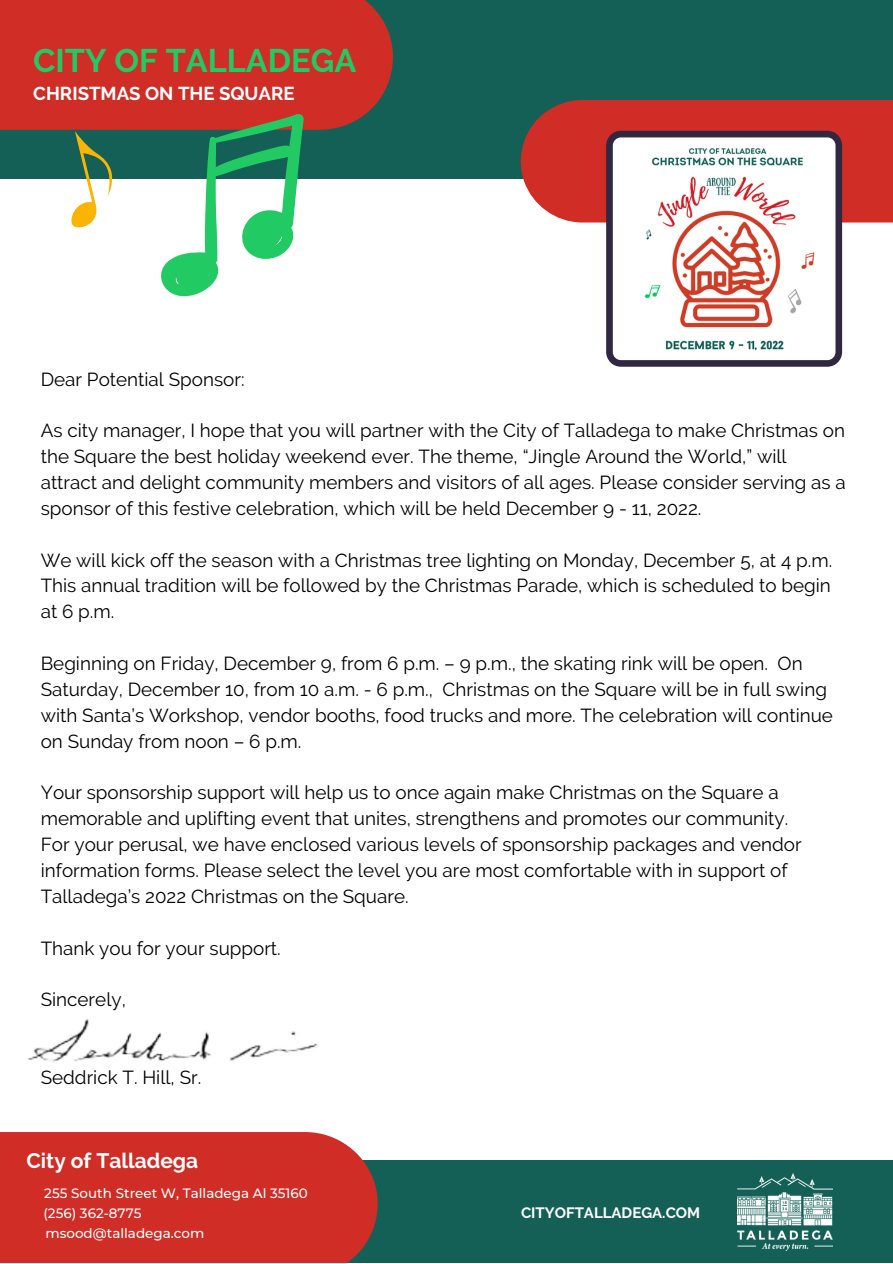
<style>
.page{position:relative;width:893px;height:1264px;background:#fff}
.page>*{position:absolute;margin:0;border:0;box-sizing:border-box;transform-origin:0 0}
.t1{font:700 32.55px "Raleway";color:#22ca64}
.t2{font:700 21px "Raleway";color:#fff}
.t3{font:18.9px/25.8px "Raleway";color:#000}
.t4{font:700 18.6px "Raleway";color:#fff}
.t5{font:700 15px "Raleway";color:#fff}
.t6{font:500 13.5px/20px "Montserrat";color:#fff}
</style>
<div class="page">
<div style="left:0;top:0;width:892px;height:178px;background:#146057"></div>
<svg style="left:520px;top:100px;width:372px;height:122px;background:#c9352f"></svg>
<div style="left:0;top:1159px;width:892px;height:103px;background:#146057"></div>
<div style="left:0;top:1132px;width:377px;height:130px;background:#cf2d26"></div>
<div style="left:0;top:0;width:393px;height:130px;background:#cf2d26"></div>
<svg style="left:606px;top:131px;width:236px;height:236px"></svg>
<img style="left:737px;top:1173px;width:95px;height:77px">
<svg style="left:154px;top:100px;width:152px;height:197px"></svg>
<svg style="left:47px;top:122px;width:86px;height:106px"></svg>
<img style="left:27px;top:1018px;width:291px;height:44px">
<h1 class="t1" style="left:33px;top:42px;width:324px">CITY OF TALLADEGA</h1>
<p class="t4" style="left:33px;top:82px;width:263px">CHRISTMAS ON THE SQUARE</p>
<p class="t3" style="left:41px;top:366px;width:205px">Dear Potential Sponsor:</p>
<p class="t3" style="left:41px;top:417px;width:806px">As city manager, I hope that you will partner with the City of Talladega to make Christmas on the Square the best holiday weekend ever. The theme, “Jingle Around the World,” will attract and delight community members and visitors of all ages. Please consider serving as a sponsor of this festive celebration, which will be held December 9 - 11, 2022.</p>
<p class="t3" style="left:41px;top:547px;width:793px;text-align:justify">We will kick off the season with a Christmas tree lighting on Monday, December 5, at 4 p.m.<br>This annual tradition will be followed by the Christmas Parade, which is scheduled to begin at 6 p.m.</p>
<p class="t3" style="left:41px;top:650px;width:793px">Beginning on Friday, December 9, from 6 p.m. – 9 p.m., the skating rink will be open. On Saturday, December 10, from 10 a.m. - 6 p.m., Christmas on the Square will be in full swing with Santa’s Workshop, vendor booths, food trucks and more. The celebration will continue on Sunday from noon – 6 p.m.</p>
<p class="t3" style="left:41px;top:779px;width:762px">Your sponsorship support will help us to once again make Christmas on the Square a memorable and uplifting event that unites, strengthens and promotes our community.<br>For your perusal, we have enclosed various levels of sponsorship packages and vendor information forms. Please select the level you are most comfortable with in support of Talladega’s 2022 Christmas on the Square.</p>
<p class="t3" style="left:41px;top:935px;width:241px">Thank you for your support.</p>
<p class="t3" style="left:41px;top:986px;width:87px">Sincerely,</p>
<p class="t3" style="left:41px;top:1064px;width:162px">Seddrick T. Hill, Sr.</p>
<p class="t2" style="left:27px;top:1148px;width:173px">City of Talladega</p>
<p class="t6" style="left:43px;top:1183px;width:266px">255 South Street W, Talladega Al 35160 (256) 362-8775<br>msood@talladega.com</p>
<p class="t5" style="left:521px;top:1203px;width:181px">CITYOFTALLADEGA.COM</p>
</div>
